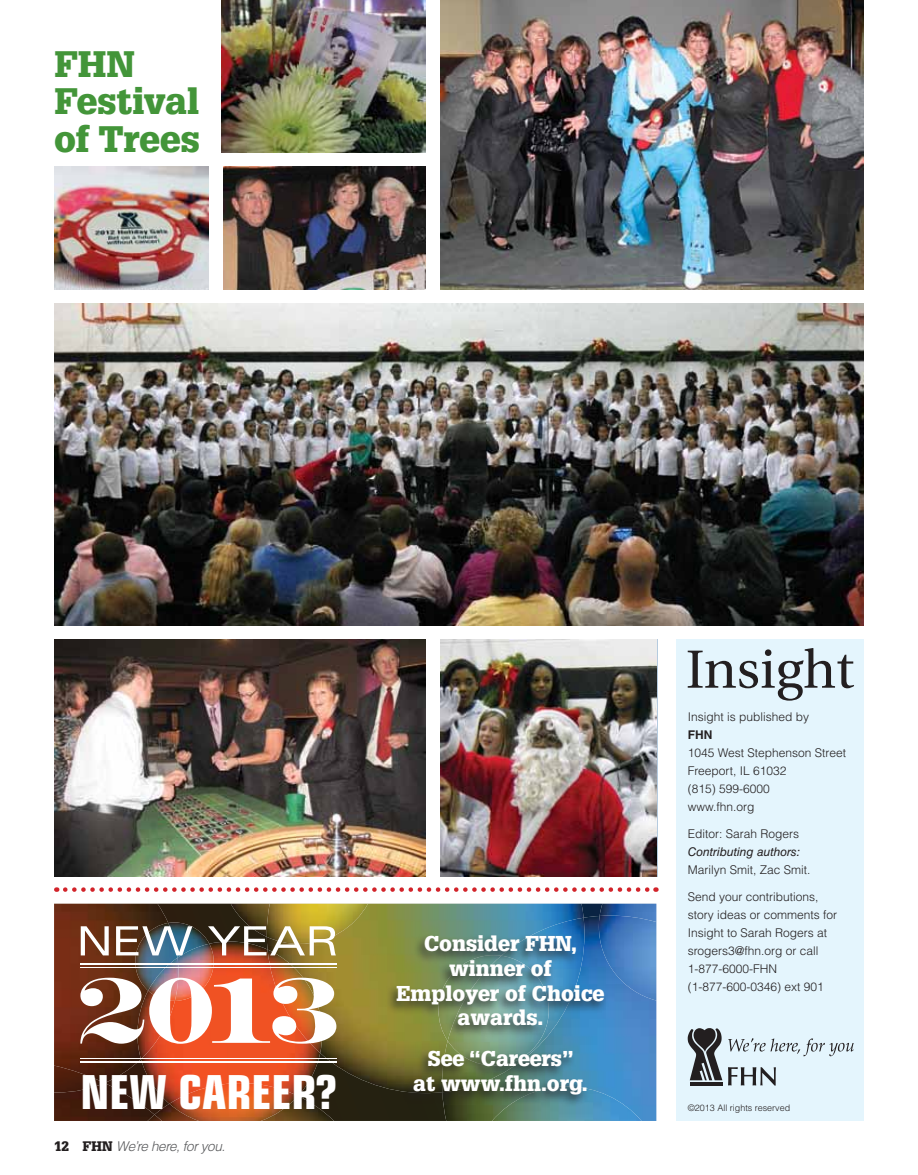
<style>
.page{position:relative;width:918px;height:1175px;background:#fff}
.page>*{position:absolute;margin:0;border:0;box-sizing:border-box;transform-origin:0 0}
.t1{font:700 condensed 46.8px "Eurostile LT Std";color:#fff}
.t2{font:900 36px/37.5px "Glypha LT";color:#439539}
.t3{font:900 21px/24.8px "Glypha LT";color:#fff;text-align:center}
.t4{font:italic 300 13.5px "Helvetica LT Std";letter-spacing:-.04em;color:#58595b}
.t5{font:300 12px/18px "Helvetica LT Std";color:#231f20}
.t6{font:italic 12px "Helvetica LT Std";color:#231f20}
.t7{font:700 12px "Helvetica LT Std";color:#231f20}
.t8{font:300 9px "Helvetica LT Std";color:#231f20}
.s1{font-family:"Glypha LT";font-weight:900;font-style:normal;color:#231f20}
</style>
<div class="page">
<img style="left:656px;top:1000px;width:1px;height:120px">
<img style="left:320px;top:955px;width:65px;height:138px">
<img style="left:155px;top:1096px;width:179px;height:24px">
<img style="left:54px;top:1083px;width:101px;height:37px">
<img style="left:148px;top:1114px;width:14px;height:6px">
<img style="left:442px;top:1000px;width:214px;height:120px">
<img style="left:492px;top:1086px;width:150px;height:34px">
<img style="left:54px;top:955px;width:87px;height:128px">
<img style="left:54px;top:1065px;width:51px;height:27px">
<img style="left:656px;top:955px;width:1px;height:45px">
<img style="left:608px;top:955px;width:48px;height:45px">
<img style="left:141px;top:955px;width:179px;height:148px">
<img style="left:268px;top:955px;width:54px;height:98px">
<img style="left:169px;top:1083px;width:129px;height:37px">
<img style="left:137px;top:1043px;width:38px;height:15px">
<img style="left:135px;top:955px;width:40px;height:22px">
<img style="left:175px;top:955px;width:39px;height:22px">
<img style="left:148px;top:957px;width:30px;height:20px">
<svg style="left:80px;top:977px;width:256px;height:66px"></svg>
<hr style="left:80px;top:962px;width:257px;height:2px;background:#fff">
<hr style="left:80px;top:966px;width:257px;height:1px;background:#fff">
<hr style="left:80px;top:1061px;width:257px;height:2px;background:#fff">
<hr style="left:80px;top:1058px;width:257px;height:1px;background:#fff">
<img style="left:54px;top:903px;width:603px;height:52px">
<div style="left:385px;top:932px;width:223px;height:176px;background:#231f20;opacity:.75"></div>
<img style="left:54px;top:303px;width:810px;height:323px">
<img style="left:224px;top:167px;width:202px;height:122px">
<img style="left:441px;top:0;width:423px;height:289px">
<img style="left:54px;top:167px;width:155px;height:122px">
<img style="left:221px;top:0;width:205px;height:153px">
<img style="left:54px;top:639px;width:372px;height:237px">
<img style="left:441px;top:639px;width:216px;height:237px">
<svg style="left:65px;top:887px;width:591px;height:4px"></svg>
<div style="left:677px;top:639px;width:187px;height:481px;background:#e4f5fd"></div>
<svg style="left:688px;top:648px;width:166px;height:52px"></svg>
<hr style="left:690px;top:1082px;width:32px;height:3px;background:#231f20">
<svg style="left:688px;top:1028px;width:34px;height:52px"></svg>
<svg style="left:728px;top:1067px;width:48px;height:18px"></svg>
<svg style="left:728px;top:1038px;width:126px;height:18px"></svg>
<h2 class="t2" style="left:54px;top:45px;width:148px">FHN<br>Festival of Trees</h2>
<h1 class="t1" style="left:80px;top:1063px;width:258px">NEW CAREER?</h1>
<p class="t4" style="left:54px;top:1138px;width:173px"><span class="s1">12 FHN</span> We’re here, for you.</p>
<h3 class="t3" style="left:397px;top:930px;width:209px">Consider FHN, winner of<br>Employer of Choice awards.</h3>
<h3 class="t3" style="left:413px;top:1046px;width:176px">See “Careers”<br>at www.fhn.org.</h3>
<p class="t5" style="left:688px;top:707px;width:123px">Insight is published by</p>
<p class="t7" style="left:688px;top:727px;width:26px">FHN</p>
<p class="t5" style="left:688px;top:743px;width:160px">1045 West Stephenson Street<br>Freeport, IL 61032<br>(815) 599-6000<br>www.fhn.org</p>
<p class="t5" style="left:688px;top:824px;width:113px">Editor: Sarah Rogers</p>
<p class="t6" style="left:688px;top:844px;width:114px">Contributing authors:</p>
<p class="t5" style="left:688px;top:860px;width:124px">Marilyn Smit, Zac Smit.</p>
<p class="t5" style="left:688px;top:887px;width:151px">Send your contributions, story ideas or comments for<br>Insight to Sarah Rogers at srogers3@fhn.org or call<br>1-877-6000-FHN (1-877-600-0346) ext 901</p>
<p class="t8" style="left:688px;top:1102px;width:104px">©2013 All rights reserved</p>
</div>
